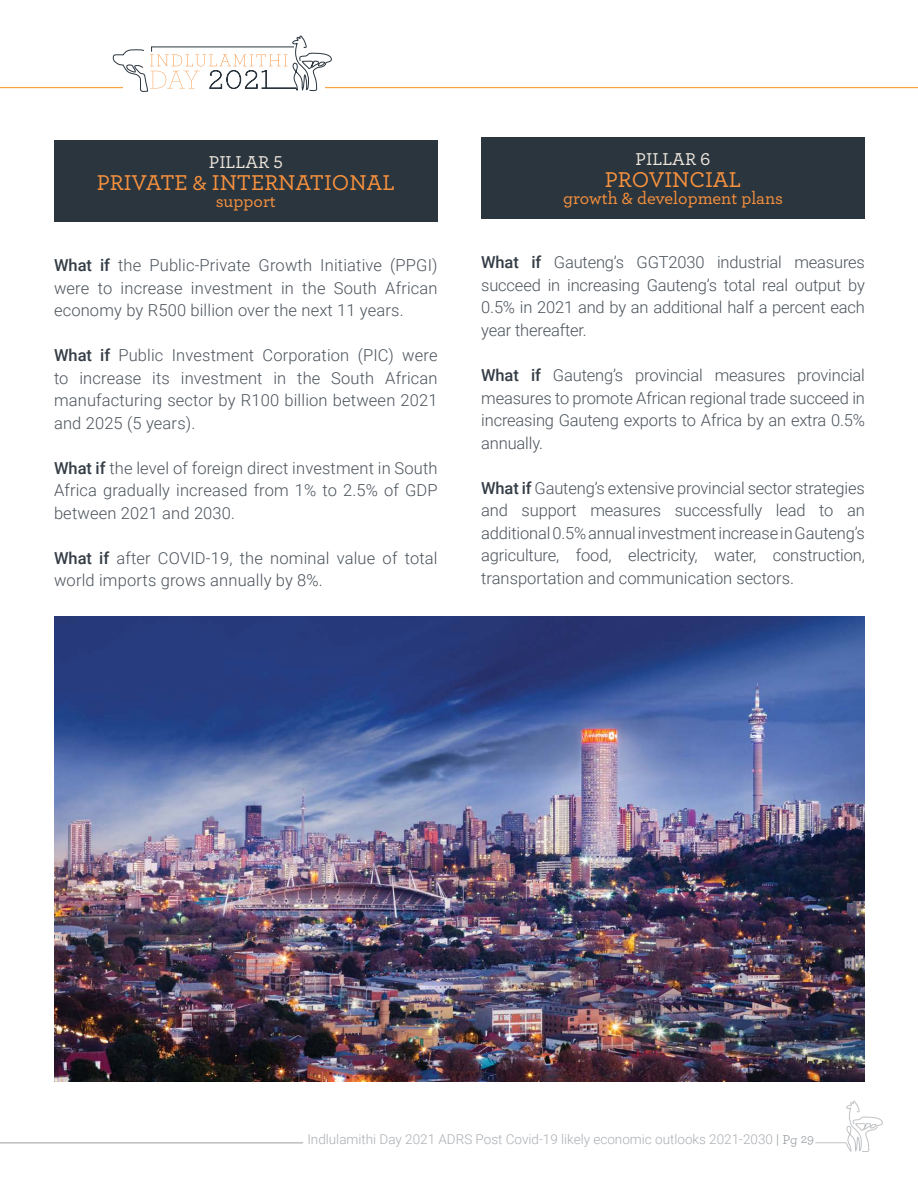
<style>
.page{position:relative;width:918px;height:1188px;background:#fff}
.page>*{position:absolute;margin:0;border:0;box-sizing:border-box;transform-origin:0 0}
.t1{font:500 22.5px "Archer";color:#f7913d}
.t2{font:500 18px "Archer";color:#f7913d}
.t3{font:500 18px "Archer";color:#ece5db}
.t4{font:300 16.5px/22.5px "Roboto";letter-spacing:.01em;color:#4b535b;text-align:justify}
.t5{font:300 13.5px "Roboto";color:#aaaeb2}
.s1{font-weight:500;color:#343d46}
.s2{color:#959a9f}
.s3{font-family:"Archer";font-weight:400;color:#959a9f}
</style>
<div class="page">
<div style="left:54px;top:140px;width:384px;height:82px;background:#2b353e"></div>
<hr style="left:0;top:87px;width:918px;height:1px;background:#faa444">
<svg style="left:113px;top:35px;width:219px;height:57px"></svg>
<hr style="left:0;top:1142px;width:303px;height:1px;background:#c0c2c5">
<hr style="left:816px;top:1142px;width:30px;height:1px;background:#c0c2c5">
<svg style="left:845px;top:1100px;width:37px;height:52px"></svg>
<div style="left:481px;top:138px;width:384px;height:81px;background:#2b353e"></div>
<img style="left:54px;top:617px;width:811px;height:465px">
<p class="t3" style="left:209px;top:149px;width:75px">PILLAR 5</p>
<h1 class="t1" style="left:97px;top:166px;width:300px">PRIVATE &amp; INTERNATIONAL</h1>
<p class="t2" style="left:216px;top:188px;width:61px">support</p>
<p class="t4" style="left:54px;top:254px;width:385px"><span class="s1">What if</span> the Public-Private Growth Initiative (PPGI) were to increase investment in the South African economy by R500 billion over the next 11 years.</p>
<p class="t4" style="left:54px;top:344px;width:385px"><span class="s1">What if</span> Public Investment Corporation (PIC) were to increase its investment in the South African manufacturing sector by R100 billion between 2021 and 2025 (5 years).</p>
<p class="t4" style="left:54px;top:456px;width:385px"><span class="s1">What if</span> the level of foreign direct investment in South Africa gradually increased from 1% to 2.5% of GDP between 2021 and 2030.</p>
<p class="t4" style="left:54px;top:546px;width:385px"><span class="s1">What if</span> after COVID-19, the nominal value of total world imports grows annually by 8%.</p>
<p class="t3" style="left:636px;top:146px;width:76px">PILLAR 6</p>
<h1 class="t1" style="left:605px;top:164px;width:138px">PROVINCIAL</h1>
<p class="t2" style="left:563px;top:185px;width:221px">growth &amp; development plans</p>
<p class="t4" style="left:481px;top:251px;width:385px"><span class="s1">What if</span> Gauteng’s GGT2030 industrial measures succeed in increasing Gauteng’s total real output by 0.5% in 2021 and by an additional half a percent each year thereafter.</p>
<p class="t4" style="left:481px;top:363px;width:385px"><span class="s1">What if</span> Gauteng’s provincial measures provincial measures to promote African regional trade succeed in increasing Gauteng exports to Africa by an extra 0.5% annually.</p>
<p class="t4" style="left:481px;top:476px;width:385px"><span class="s1">What if</span> Gauteng’s extensive provincial sector strategies and support measures successfully lead to an additional 0.5% annual investment increase in Gauteng’s agriculture, food, electricity, water, construction, transportation and communication sectors.</p>
<p class="t5" style="left:307px;top:1129px;width:508px">Indlulamithi Day 2021 ADRS Post Covid-19 likely economic outlooks 2021-2030 <span class="s2">|</span> <span class="s3">Pg 29</span></p>
</div>
